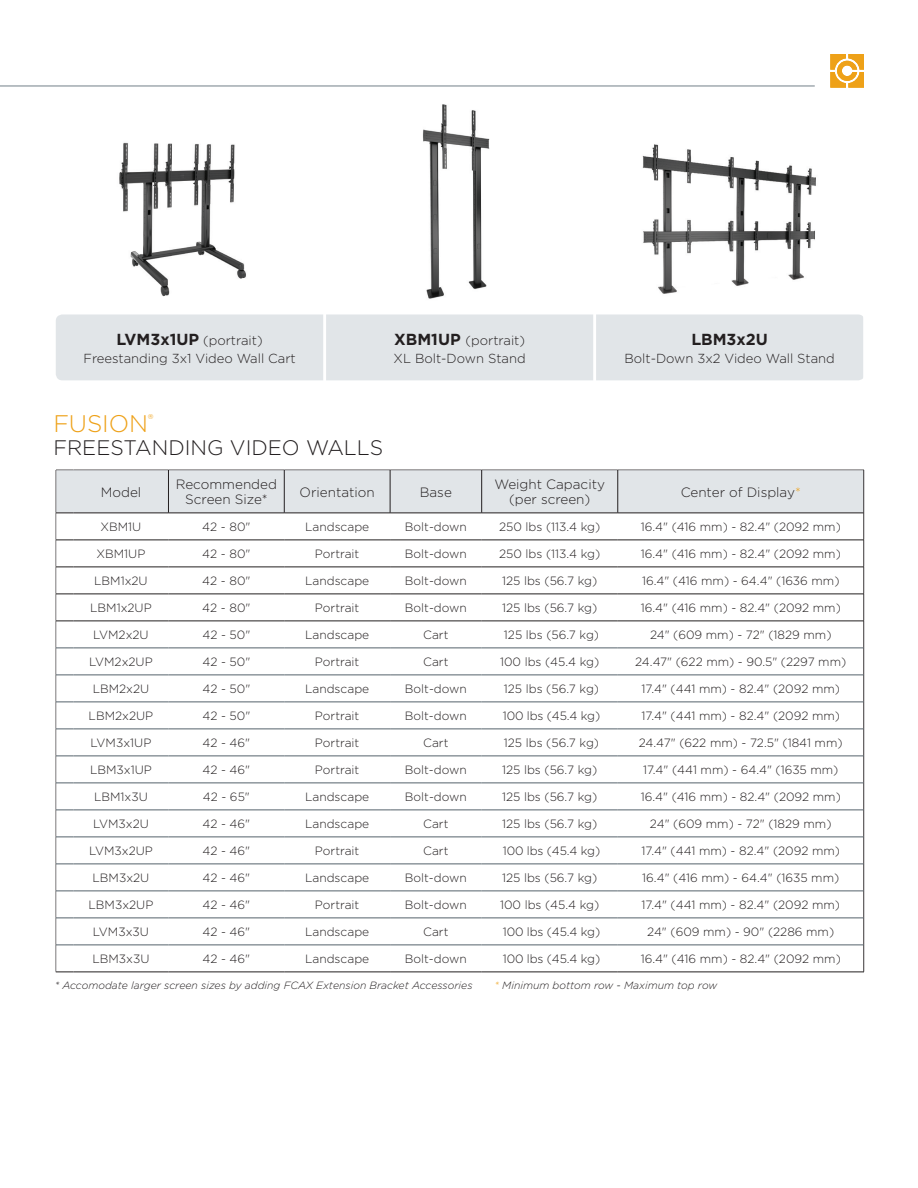
<style>
.page{position:relative;width:918px;height:1188px;background:#fff}
.page>*{position:absolute;margin:0;border:0;box-sizing:border-box;transform-origin:0 0}
.t1{font:300 24px "Gotham";letter-spacing:-.005em;color:#eea118}
.t2{font:300 21px "Gotham";color:#231f20}
.t3{font:700 15.9px "Gotham";color:#231f20}
.t4{font:300 13.5px/15px "Gotham";color:#231f20;text-align:center}
.t5{font:300 13.05px/17.4px "Gotham";color:#231f20;text-align:center}
.t6{font:300 12px "Gotham";color:#231f20}
.t7{font:italic 300 10.5px "Gotham";color:#231f20}
.s1{font-weight:700;font-size:15.9px}
.s2{color:#eea118}
.s3{color:#000}
</style>
<div class="page">
<svg style="left:830px;top:54px;width:34px;height:34px"></svg>
<hr style="left:0;top:86px;width:815px;height:1px;background:#727f88">
<svg style="left:57px;top:471px;width:806px;height:502px"></svg>
<hr style="left:74px;top:945px;width:94px;height:1px;background:#56636c">
<hr style="left:168px;top:945px;width:116px;height:1px;background:#56636c">
<hr style="left:284px;top:945px;width:106px;height:1px;background:#56636c">
<hr style="left:390px;top:945px;width:92px;height:1px;background:#56636c">
<hr style="left:482px;top:945px;width:136px;height:1px;background:#56636c">
<hr style="left:618px;top:945px;width:246px;height:1px;background:#56636c">
<div style="left:56px;top:314px;width:809px;height:66px;background:#e1e5e8;border-radius:7px"></div>
<hr style="left:323px;top:286px;width:3px;height:123px;background:#fff">
<hr style="left:593px;top:286px;width:3px;height:123px;background:#fff">
<hr style="left:863px;top:286px;width:3px;height:123px;background:#fff">
<img style="left:642px;top:144px;width:174px;height:150px">
<img style="left:119px;top:142px;width:127px;height:155px">
<img style="left:423px;top:104px;width:67px;height:195px">
<p class="t5" style="left:83px;top:332px;width:214px"><span class="s1">LVM3x1UP</span> (portrait)<br>Freestanding 3x1 Video Wall Cart</p>
<p class="t5" style="left:394px;top:332px;width:134px;text-align:left"><span class="s1">XBM1UP</span> (portrait)<br>XL Bolt-Down Stand</p>
<h3 class="t3" style="left:691px;top:329px;width:78px">LBM3x2U</h3>
<p class="t5" style="left:624px;top:349px;width:212px">Bolt-Down 3x2 Video Wall Stand</p>
<h1 class="t1" style="left:53px;top:409px;width:102px">FUSION<sup>®</sup></h1>
<h2 class="t2" style="left:53px;top:434px;width:332px">FREESTANDING VIDEO WALLS</h2>
<p class="t4" style="left:101px;top:484px;width:42px">Model</p>
<p class="t4" style="left:176px;top:477px;width:103px">Recommended<br>Screen Size*</p>
<p class="t4" style="left:300px;top:484px;width:77px">Orientation</p>
<p class="t4" style="left:420px;top:484px;width:34px">Base</p>
<p class="t4" style="left:494px;top:477px;width:112px">Weight Capacity (per screen)</p>
<p class="t4" style="left:681px;top:484px;width:122px">Center of Display<span class="s2">*</span></p>
<p class="t6" style="left:101px;top:519px;width:42px">XBM1U</p>
<p class="t6" style="left:202px;top:519px;width:50px">42 - 80"</p>
<p class="t6" style="left:305px;top:519px;width:66px">Landscape</p>
<p class="t6" style="left:405px;top:519px;width:64px">Bolt-down</p>
<p class="t6" style="left:499px;top:519px;width:103px">250 lbs (113.4 kg)</p>
<p class="t6" style="left:641px;top:519px;width:202px">16.4" (416 mm) - 82.4" (2092 mm)</p>
<p class="t6" style="left:97px;top:546px;width:50px">XBM1UP</p>
<p class="t6" style="left:202px;top:546px;width:50px">42 - 80"</p>
<p class="t6" style="left:315px;top:546px;width:46px">Portrait</p>
<p class="t6" style="left:405px;top:546px;width:64px">Bolt-down</p>
<p class="t6" style="left:499px;top:546px;width:103px">250 lbs (113.4 kg)</p>
<p class="t6" style="left:641px;top:546px;width:202px">16.4" (416 mm) - 82.4" (2092 mm)</p>
<p class="t6" style="left:94px;top:573px;width:55px">LBM1x2U</p>
<p class="t6" style="left:202px;top:573px;width:50px">42 - 80"</p>
<p class="t6" style="left:305px;top:573px;width:66px">Landscape</p>
<p class="t6" style="left:405px;top:573px;width:64px">Bolt-down</p>
<p class="t6" style="left:502px;top:573px;width:97px">125 lbs (56.7 kg)</p>
<p class="t6" style="left:642px;top:573px;width:199px">16.4" (416 mm) - 64.4" (1636 mm)</p>
<p class="t6" style="left:90px;top:600px;width:63px">LBM1x2UP</p>
<p class="t6" style="left:202px;top:600px;width:50px">42 - 80"</p>
<p class="t6" style="left:315px;top:600px;width:46px">Portrait</p>
<p class="t6" style="left:405px;top:600px;width:64px">Bolt-down</p>
<p class="t6" style="left:502px;top:600px;width:97px">125 lbs (56.7 kg)</p>
<p class="t6" style="left:641px;top:600px;width:202px">16.4" (416 mm) - 82.4" (2092 mm)</p>
<p class="t6" style="left:93px;top:627px;width:57px">LVM2x2U</p>
<p class="t6" style="left:202px;top:627px;width:49px">42 - 50"</p>
<p class="t6" style="left:305px;top:627px;width:66px">Landscape</p>
<p class="t6" style="left:423px;top:627px;width:27px">Cart</p>
<p class="t6" style="left:504px;top:627px;width:97px">125 lbs (56.7 kg)</p>
<p class="t6" style="left:650px;top:627px;width:183px">24" (609 mm) - 72" (1829 mm)</p>
<p class="t6" style="left:89px;top:654px;width:65px">LVM2x2UP</p>
<p class="t6" style="left:202px;top:654px;width:49px">42 - 50"</p>
<p class="t6" style="left:315px;top:654px;width:46px">Portrait</p>
<p class="t6" style="left:423px;top:654px;width:27px">Cart</p>
<p class="t6" style="left:500px;top:654px;width:101px">100 lbs (45.4 kg)</p>
<p class="t6" style="left:635px;top:654px;width:213px">24.47" (622 mm) - 90.5" (2297 mm)</p>
<p class="t6" style="left:93px;top:681px;width:58px">LBM2x2U</p>
<p class="t6" style="left:202px;top:681px;width:49px">42 - 50"</p>
<p class="t6" style="left:305px;top:681px;width:66px">Landscape</p>
<p class="t6" style="left:405px;top:681px;width:64px">Bolt-down</p>
<p class="t6" style="left:504px;top:681px;width:97px">125 lbs (56.7 kg)</p>
<p class="t6" style="left:641px;top:681px;width:200px">17.4" (441 mm) - 82.4" (2092 mm)</p>
<p class="t6" style="left:89px;top:708px;width:66px">LBM2x2UP</p>
<p class="t6" style="left:202px;top:708px;width:49px">42 - 50"</p>
<p class="t6" style="left:315px;top:708px;width:46px">Portrait</p>
<p class="t6" style="left:405px;top:708px;width:64px">Bolt-down</p>
<p class="t6" style="left:503px;top:708px;width:99px">100 lbs (45.4 kg)</p>
<p class="t6" style="left:641px;top:708px;width:200px">17.4" (441 mm) - 82.4" (2092 mm)</p>
<p class="t6" style="left:91px;top:735px;width:62px">LVM3x1UP</p>
<p class="t6" style="left:202px;top:735px;width:49px">42 - 46"</p>
<p class="t6" style="left:315px;top:735px;width:46px">Portrait</p>
<p class="t6" style="left:423px;top:735px;width:27px">Cart</p>
<p class="t6" style="left:504px;top:735px;width:97px">125 lbs (56.7 kg)</p>
<p class="t6" style="left:639px;top:735px;width:205px">24.47" (622 mm) - 72.5" (1841 mm)</p>
<p class="t6" style="left:90px;top:762px;width:63px">LBM3x1UP</p>
<p class="t6" style="left:202px;top:762px;width:49px">42 - 46"</p>
<p class="t6" style="left:315px;top:762px;width:46px">Portrait</p>
<p class="t6" style="left:405px;top:762px;width:64px">Bolt-down</p>
<p class="t6" style="left:502px;top:762px;width:97px">125 lbs (56.7 kg)</p>
<p class="t6" style="left:643px;top:762px;width:197px">17.4" (441 mm) - 64.4" (1635 mm)</p>
<p class="t6" style="left:94px;top:789px;width:55px">LBM1x3U</p>
<p class="t6" style="left:203px;top:789px;width:49px">42 - 65"</p>
<p class="t6" style="left:305px;top:789px;width:66px">Landscape</p>
<p class="t6" style="left:405px;top:789px;width:64px">Bolt-down</p>
<p class="t6" style="left:502px;top:789px;width:97px">125 lbs (56.7 kg)</p>
<p class="t6" style="left:641px;top:789px;width:202px">16.4" (416 mm) - 82.4" (2092 mm)</p>
<p class="t6" style="left:93px;top:816px;width:57px">LVM3x2U</p>
<p class="t6" style="left:203px;top:816px;width:49px">42 - 46"</p>
<p class="t6" style="left:305px;top:816px;width:66px">Landscape</p>
<p class="t6" style="left:423px;top:816px;width:27px">Cart</p>
<p class="t6" style="left:502px;top:816px;width:97px">125 lbs (56.7 kg)</p>
<p class="t6" style="left:650px;top:816px;width:183px">24" (609 mm) - 72" (1829 mm)</p>
<p class="t6" style="left:89px;top:843px;width:65px">LVM3x2UP</p>
<p class="t6" style="left:202px;top:843px;width:49px">42 - 46"</p>
<p class="t6" style="left:315px;top:843px;width:46px">Portrait</p>
<p class="t6" style="left:423px;top:843px;width:27px">Cart</p>
<p class="t6" style="left:503px;top:843px;width:99px">100 lbs (45.4 kg)</p>
<p class="t6" style="left:641px;top:843px;width:200px">17.4" (441 mm) - 82.4" (2092 mm)</p>
<p class="t6" style="left:93px;top:870px;width:58px">LBM3x2U</p>
<p class="t6" style="left:202px;top:870px;width:49px">42 - 46"</p>
<p class="t6" style="left:305px;top:870px;width:66px">Landscape</p>
<p class="t6" style="left:405px;top:870px;width:64px">Bolt-down</p>
<p class="t6" style="left:502px;top:870px;width:97px">125 lbs (56.7 kg)</p>
<p class="t6" style="left:642px;top:870px;width:199px">16.4" (416 mm) - 64.4" (1635 mm)</p>
<p class="t6" style="left:89px;top:897px;width:66px">LBM3x2UP</p>
<p class="t6" style="left:202px;top:897px;width:49px">42 - 46"</p>
<p class="t6" style="left:315px;top:897px;width:46px">Portrait</p>
<p class="t6" style="left:405px;top:897px;width:64px">Bolt-down</p>
<p class="t6" style="left:500px;top:897px;width:101px">100 lbs (45.4 kg)</p>
<p class="t6" style="left:641px;top:897px;width:200px">17.4" (441 mm) - 82.4" (2092 mm)</p>
<p class="t6" style="left:93px;top:924px;width:58px">LVM3x3U</p>
<p class="t6" style="left:202px;top:924px;width:49px">42 - 46"</p>
<p class="t6" style="left:305px;top:924px;width:66px">Landscape</p>
<p class="t6" style="left:423px;top:924px;width:27px">Cart</p>
<p class="t6" style="left:503px;top:924px;width:99px">100 lbs (45.4 kg)</p>
<p class="t6" style="left:647px;top:924px;width:188px">24" (609 mm) - 90" (2286 mm)</p>
<p class="t6" style="left:92px;top:951px;width:59px">LBM3x3U</p>
<p class="t6" style="left:202px;top:951px;width:49px">42 - 46"</p>
<p class="t6" style="left:305px;top:951px;width:66px">Landscape</p>
<p class="t6" style="left:405px;top:951px;width:64px">Bolt-down</p>
<p class="t6" style="left:503px;top:951px;width:99px">100 lbs (45.4 kg)</p>
<p class="t6" style="left:641px;top:951px;width:202px">16.4" (416 mm) - 82.4" (2092 mm)</p>
<p class="t7" style="left:55px;top:978px;width:419px">* Accomodate larger screen sizes by adding FCAX Extension Bracket Accessories</p>
<p class="t7" style="left:495px;top:978px;width:224px"><span class="s2">*</span> Minimum bottom row <span class="s3">-</span> Maximum top row</p>
</div>
